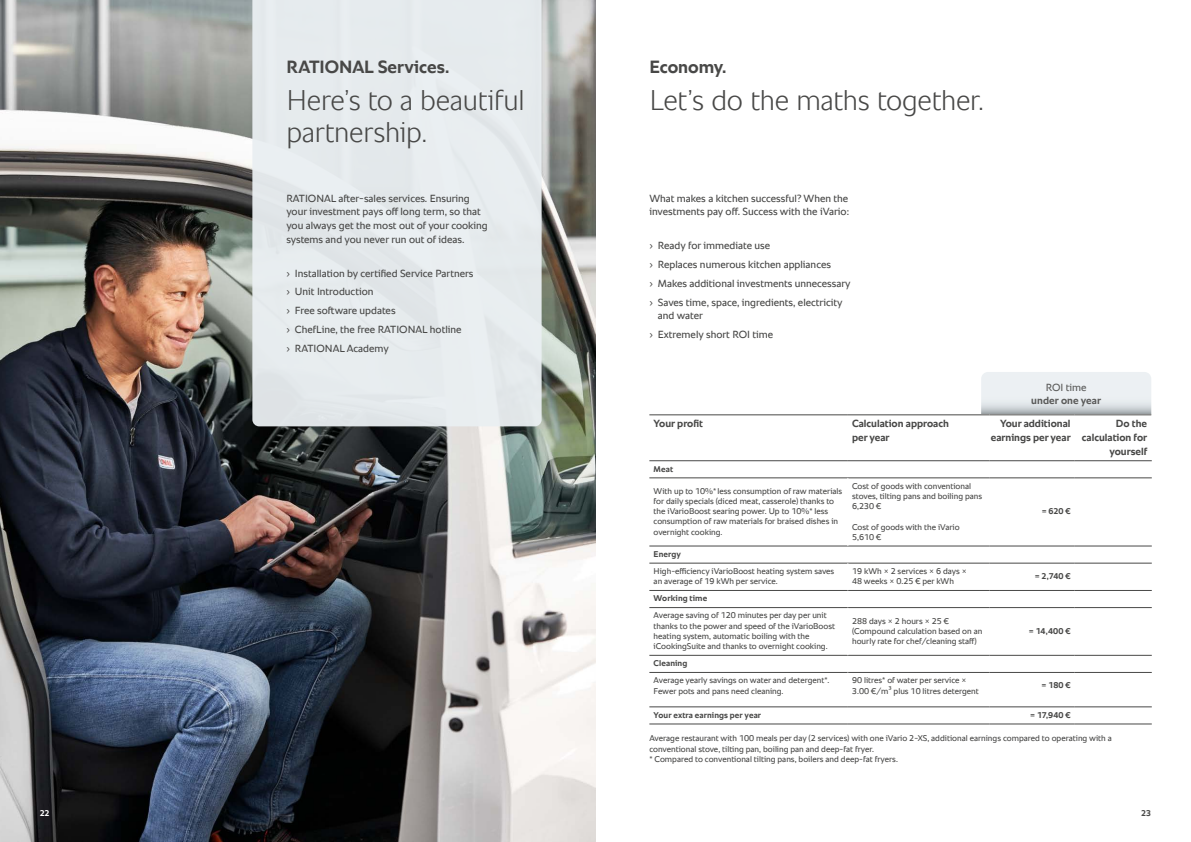
<style>
.page{position:relative;width:1191px;height:842px;background:#fff}
.page>*{position:absolute;margin:0;border:0;box-sizing:border-box;transform-origin:0 0}
.t1{font:300 29px/32px "RATIONAL Sans TT";letter-spacing:-.01em;color:#484847}
.t2{font:700 18px "RATIONAL Sans TT";color:#484847}
.t3{font:10.5px/18.7px "RATIONAL Sans TT";color:#484847}
.t4{font:700 10.5px/13.6px "RATIONAL Sans TT";color:#484847;text-align:right}
.t5{font:8.5px/10.2px "RATIONAL Sans TT";color:#484847}
.t6{font:700 8.5px "RATIONAL Sans TT";letter-spacing:.01em;color:#484847}
.t7{font:700 8.5px "RATIONAL Sans TT";color:#fff}
</style>
<div class="page">
<svg style="left:981px;top:372px;width:170px;height:42px;background:#e1e6e9"></svg>
<img style="left:0;top:0;width:595px;height:842px">
<div style="left:252px;top:0;width:289px;height:426px;background:#e6ebee"></div>
<hr style="left:649px;top:478px;width:199px;height:1px;background:#484847">
<hr style="left:848px;top:478px;width:141px;height:1px;background:#484847">
<hr style="left:989px;top:478px;width:85px;height:1px;background:#484847">
<hr style="left:1074px;top:478px;width:77px;height:1px;background:#484847">
<hr style="left:649px;top:546px;width:199px;height:1px;background:#484847">
<hr style="left:848px;top:546px;width:141px;height:1px;background:#484847">
<hr style="left:989px;top:546px;width:85px;height:1px;background:#484847">
<hr style="left:1074px;top:546px;width:77px;height:1px;background:#484847">
<hr style="left:649px;top:563px;width:199px;height:1px;background:#484847">
<hr style="left:848px;top:563px;width:141px;height:1px;background:#484847">
<hr style="left:989px;top:563px;width:85px;height:1px;background:#484847">
<hr style="left:1074px;top:563px;width:77px;height:1px;background:#484847">
<hr style="left:649px;top:590px;width:199px;height:1px;background:#484847">
<hr style="left:848px;top:590px;width:141px;height:1px;background:#484847">
<hr style="left:989px;top:590px;width:85px;height:1px;background:#484847">
<hr style="left:1074px;top:590px;width:77px;height:1px;background:#484847">
<hr style="left:649px;top:607px;width:199px;height:1px;background:#484847">
<hr style="left:848px;top:607px;width:141px;height:1px;background:#484847">
<hr style="left:989px;top:607px;width:85px;height:1px;background:#484847">
<hr style="left:1074px;top:607px;width:77px;height:1px;background:#484847">
<hr style="left:649px;top:655px;width:199px;height:1px;background:#484847">
<hr style="left:848px;top:655px;width:141px;height:1px;background:#484847">
<hr style="left:989px;top:655px;width:85px;height:1px;background:#484847">
<hr style="left:1074px;top:655px;width:77px;height:1px;background:#484847">
<hr style="left:649px;top:672px;width:199px;height:1px;background:#484847">
<hr style="left:848px;top:672px;width:141px;height:1px;background:#484847">
<hr style="left:989px;top:672px;width:85px;height:1px;background:#484847">
<hr style="left:1074px;top:672px;width:77px;height:1px;background:#484847">
<hr style="left:649px;top:414px;width:199px;height:1px;background:#484847">
<hr style="left:848px;top:414px;width:141px;height:1px;background:#484847">
<hr style="left:989px;top:414px;width:85px;height:1px;background:#484847">
<hr style="left:1074px;top:414px;width:77px;height:1px;background:#484847">
<hr style="left:649px;top:460px;width:199px;height:1px;background:#484847">
<hr style="left:848px;top:460px;width:141px;height:1px;background:#484847">
<hr style="left:989px;top:460px;width:85px;height:1px;background:#484847">
<hr style="left:1074px;top:460px;width:77px;height:1px;background:#484847">
<hr style="left:649px;top:706px;width:199px;height:1px;background:#484847">
<hr style="left:848px;top:706px;width:141px;height:1px;background:#484847">
<hr style="left:989px;top:706px;width:85px;height:1px;background:#484847">
<hr style="left:1074px;top:706px;width:77px;height:1px;background:#484847">
<hr style="left:649px;top:724px;width:199px;height:1px;background:#484847">
<hr style="left:848px;top:724px;width:141px;height:1px;background:#484847">
<hr style="left:989px;top:724px;width:85px;height:1px;background:#484847">
<hr style="left:1074px;top:724px;width:77px;height:1px;background:#484847">
<hr style="left:847px;top:478px;width:1px;height:68px;background:#fff">
<h2 class="t2" style="left:286px;top:53px;width:165px">RATIONAL Services.</h2>
<h1 class="t1" style="left:286px;top:84px;width:240px">Here’s to a beautiful partnership.</h1>
<p class="t3" style="left:286px;top:192px;width:203px;line-height:13.6px">RATIONAL after-sales services. Ensuring your investment pays off long term, so that you always get the most out of your cooking systems and you never run out of ideas.</p>
<p class="t3" style="left:286px;top:264px;width:189px">› Installation by certified Service Partners › Unit Introduction<br>› Free software updates<br>› ChefLine, the free RATIONAL hotline<br>› RATIONAL Academy</p>
<h2 class="t2" style="left:649px;top:53px;width:79px">Economy.</h2>
<h1 class="t1" style="left:649px;top:84px;width:336px">Let’s do the maths together.</h1>
<p class="t3" style="left:649px;top:192px;width:201px;line-height:13.6px">What makes a kitchen successful? When the investments pay off. Success with the iVario:</p>
<p class="t3" style="left:649px;top:237px;width:203px">› Ready for immediate use<br>› Replaces numerous kitchen appliances<br>› Makes additional investments unnecessary › Saves time, space, ingredients, electricity</p>
<p class="t3" style="left:649px;top:306px;width:125px;text-indent:9px">and water<br>› Extremely short ROI time</p>
<p class="t3" style="left:1045px;top:378px;width:42px">ROI time</p>
<p class="t4" style="left:1031px;top:394px;width:71px">under one year</p>
<p class="t4" style="left:653px;top:417px;width:51px">Your profit</p>
<p class="t4" style="left:852px;top:417px;width:98px">Calculation approach</p>
<p class="t4" style="left:1000px;top:417px;width:72px">Your additional</p>
<p class="t4" style="left:852px;top:431px;width:39px">per year</p>
<p class="t4" style="left:990px;top:431px;width:81px">earnings per year</p>
<p class="t6" style="left:653px;top:463px;width:21px">Meat</p>
<p class="t5" style="left:653px;top:486px;width:190px">With up to 10%*less consumption of raw materials for daily specials (diced meat, casserole) thanks to the iVarioBoost searing power. Up to 10%* less consumption of raw materials for braised dishes in overnight cooking.</p>
<p class="t5" style="left:852px;top:481px;width:132px">Cost of goods with conventional stoves, tilting pans and boiling pans<br>6,230 €</p>
<p class="t5" style="left:852px;top:522px;width:109px">Cost of goods with the iVario<br>5,610 €</p>
<p class="t6" style="left:1041px;top:505px;width:30px">= 620 €</p>
<p class="t4" style="left:1082px;top:417px;width:67px">Do the calculation for yourself</p>
<p class="t6" style="left:653px;top:548px;width:29px">Energy</p>
<p class="t5" style="left:653px;top:566px;width:182px">High-efficiency iVarioBoost heating system saves an average of 19 kWh per service.</p>
<p class="t5" style="left:852px;top:566px;width:116px">19 kWh × 2 services × 6 days ×<br>48 weeks × 0.25 € per kWh</p>
<p class="t6" style="left:1034px;top:570px;width:37px">= 2,740 €</p>
<p class="t6" style="left:653px;top:592px;width:55px">Working time</p>
<p class="t5" style="left:653px;top:610px;width:183px">Average saving of 120 minutes per day per unit thanks to the power and speed of the iVarioBoost heating system, automatic boiling with the iCookingSuite and thanks to overnight cooking.</p>
<p class="t5" style="left:852px;top:616px;width:132px">288 days × 2 hours × 25 € (Compound calculation based on an hourly rate for chef/cleaning staff)</p>
<p class="t6" style="left:1029px;top:625px;width:43px">= 14,400 €</p>
<p class="t6" style="left:653px;top:657px;width:35px">Cleaning</p>
<p class="t5" style="left:653px;top:675px;width:177px">Average yearly savings on water and detergent*.<br>Fewer pots and pans need cleaning.</p>
<p class="t5" style="left:852px;top:675px;width:128px">90 litres* of water per service ×<br>3.00 €/m³ plus 10 litres detergent</p>
<p class="t6" style="left:1041px;top:679px;width:30px">= 180 €</p>
<p class="t6" style="left:653px;top:709px;width:109px">Your extra earnings per year</p>
<p class="t6" style="left:1030px;top:709px;width:42px">= 17,940 €</p>
<p class="t5" style="left:649px;top:733px;width:464px">Average restaurant with 100 meals per day (2 services) with one iVario 2-XS, additional earnings compared to operating with a conventional stove, tilting pan, boiling pan and deep-fat fryer.<br>* Compared to conventional tilting pans, boilers and deep-fat fryers.</p>
<p class="t7" style="left:40px;top:807px;width:11px">22</p>
<p class="t6" style="left:1141px;top:807px;width:12px">23</p>
</div>
